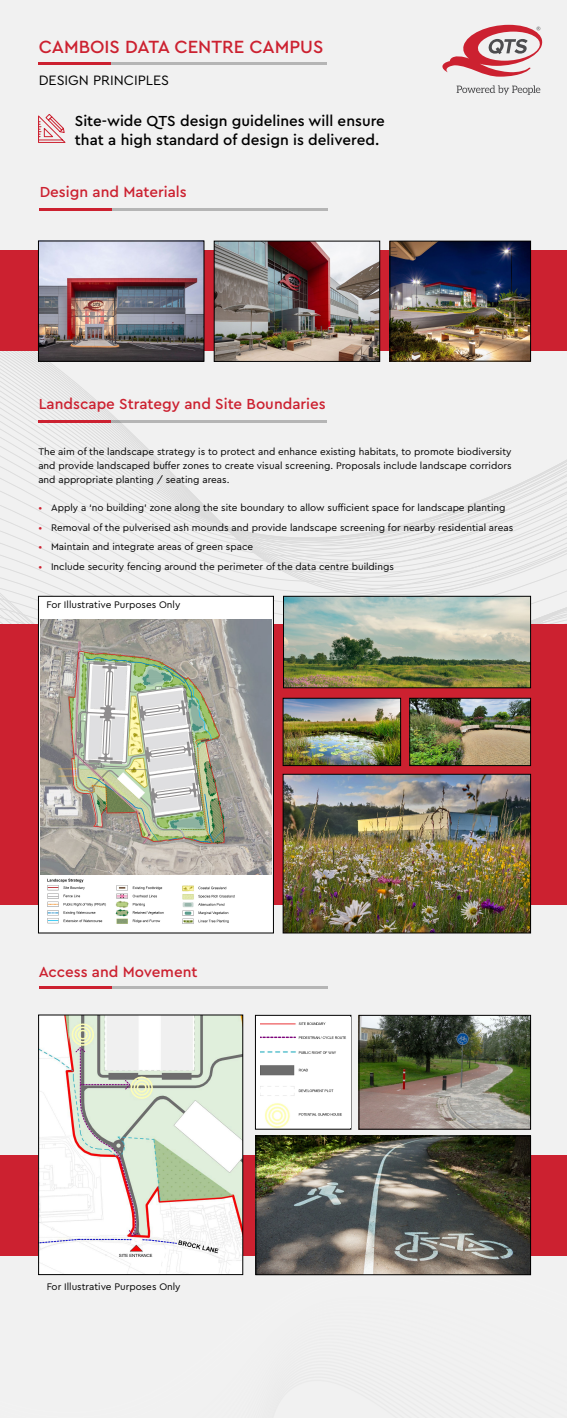
<style>
.page{position:relative;width:567px;height:1418px;background:#fff}
.page>*{position:absolute;margin:0;border:0;box-sizing:border-box;transform-origin:0 0}
.t1{font:500 18.5px "Cera Pro";color:#cc2130}
.t2{font:500 15.25px/18.3px "Cera Pro";color:#000}
.t3{font:500 15.25px "Cera Pro";color:#cc2130}
.t4{font:14.25px "Cera Pro";color:#000}
.t5{font:10px/14px "Cera Pro";color:#000;text-align:justify}
.s1{color:#cc2130}
</style>
<div class="page">
<div style="left:0;top:0;width:567px;height:1417px;background:#f1f1f1"></div>
<svg style="left:0;top:1126px;width:567px;height:150px"></svg>
<svg style="left:0;top:351px;width:567px;height:272px"></svg>
<svg style="left:442px;top:25px;width:101px;height:52px"></svg>
<svg style="left:457px;top:85px;width:83px;height:10px"></svg>
<hr style="left:39px;top:62px;width:288px;height:3px;background:#000">
<hr style="left:39px;top:62px;width:72px;height:3px;background:#cc2130">
<svg style="left:38px;top:114px;width:28px;height:29px"></svg>
<div style="left:0;top:250px;width:567px;height:101px;background:#cc2130"></div>
<img style="left:40px;top:243px;width:162px;height:116px">
<div style="left:38px;top:241px;width:166px;height:120px;border:1px solid #000"></div>
<img style="left:216px;top:243px;width:162px;height:116px">
<div style="left:214px;top:241px;width:166px;height:120px;border:1px solid #000"></div>
<img style="left:392px;top:243px;width:137px;height:116px">
<div style="left:390px;top:241px;width:141px;height:120px;border:1px solid #000"></div>
<hr style="left:40px;top:208px;width:288px;height:2px;background:#000">
<hr style="left:40px;top:208px;width:72px;height:2px;background:#cc2130">
<div style="left:0;top:623px;width:567px;height:281px;background:#cc2130"></div>
<div style="left:0;top:1154px;width:567px;height:101px;background:#cc2130"></div>
<div style="left:38px;top:596px;width:235px;height:337px;background:#fff"></div>
<div style="left:38px;top:596px;width:236px;height:337px;border:1px solid #000"></div>
<div style="left:255px;top:1015px;width:96px;height:114px;background:#fff"></div>
<div style="left:255px;top:1015px;width:96px;height:114px;border:1px solid #000"></div>
<img style="left:361px;top:1017px;width:168px;height:110px">
<div style="left:359px;top:1015px;width:172px;height:114px;border:1px solid #000"></div>
<img style="left:41px;top:619px;width:230px;height:255px">
<img style="left:40px;top:1016px;width:201px;height:256px">
<div style="left:38px;top:1014px;width:205px;height:260px;border:1px solid #000"></div>
<img style="left:258px;top:1137px;width:271px;height:135px">
<div style="left:256px;top:1135px;width:275px;height:139px;border:1px solid #000"></div>
<hr style="left:40px;top:986px;width:288px;height:3px;background:#000">
<hr style="left:40px;top:986px;width:72px;height:3px;background:#cc2130">
<hr style="left:39px;top:420px;width:288px;height:2px;background:#000">
<hr style="left:39px;top:420px;width:72px;height:2px;background:#cc2130">
<img style="left:285px;top:776px;width:244px;height:155px">
<div style="left:283px;top:774px;width:248px;height:159px;border:1px solid #000"></div>
<img style="left:285px;top:598px;width:244px;height:88px">
<div style="left:283px;top:596px;width:248px;height:92px;border:1px solid #000"></div>
<img style="left:285px;top:700px;width:114px;height:63px">
<div style="left:283px;top:698px;width:118px;height:67px;border:1px solid #000"></div>
<img style="left:412px;top:700px;width:117px;height:63px">
<div style="left:410px;top:698px;width:121px;height:67px;border:1px solid #000"></div>
<img style="left:261px;top:1017px;width:89px;height:109px">
<img style="left:47px;top:878px;width:59px;height:46px">
<img style="left:182px;top:885px;width:53px;height:39px">
<svg style="left:115px;top:885px;width:49px;height:39px"></svg>
<h1 class="t1" style="left:39px;top:35px;width:286px">CAMBOIS DATA CENTRE CAMPUS</h1>
<h3 class="t4" style="left:39px;top:71px;width:132px">DESIGN PRINCIPLES</h3>
<h2 class="t2" style="left:75px;top:111px;width:312px">Site-wide QTS design guidelines will ensure that a high standard of design is delivered.</h2>
<h2 class="t3" style="left:40px;top:182px;width:149px">Design and Materials</h2>
<h2 class="t3" style="left:39px;top:394px;width:289px">Landscape Strategy and Site Boundaries</h2>
<p class="t5" style="left:38px;top:444px;width:475px">The aim of the landscape strategy is to protect and enhance existing habitats, to promote biodiversity and provide landscaped buffer zones to create visual screening. Proposals include landscape corridors and appropriate planting / seating areas.</p>
<p class="t5" style="left:38px;top:500px;width:469px"><span class="s1">•</span> Apply a ‘no building’ zone along the site boundary to allow sufficient space for landscape planting</p>
<p class="t5" style="left:38px;top:520px;width:476px"><span class="s1">•</span> Removal of the pulverised ash mounds and provide landscape screening for nearby residential areas</p>
<p class="t5" style="left:38px;top:539px;width:216px"><span class="s1">•</span> Maintain and integrate areas of green space</p>
<p class="t5" style="left:38px;top:559px;width:357px"><span class="s1">•</span> Include security fencing around the perimeter of the data centre buildings</p>
<p class="t5" style="left:47px;top:597px;width:135px">For Illustrative Purposes Only</p>
<h2 class="t3" style="left:39px;top:962px;width:160px">Access and Movement</h2>
<p class="t5" style="left:47px;top:1279px;width:135px">For Illustrative Purposes Only</p>
</div>
